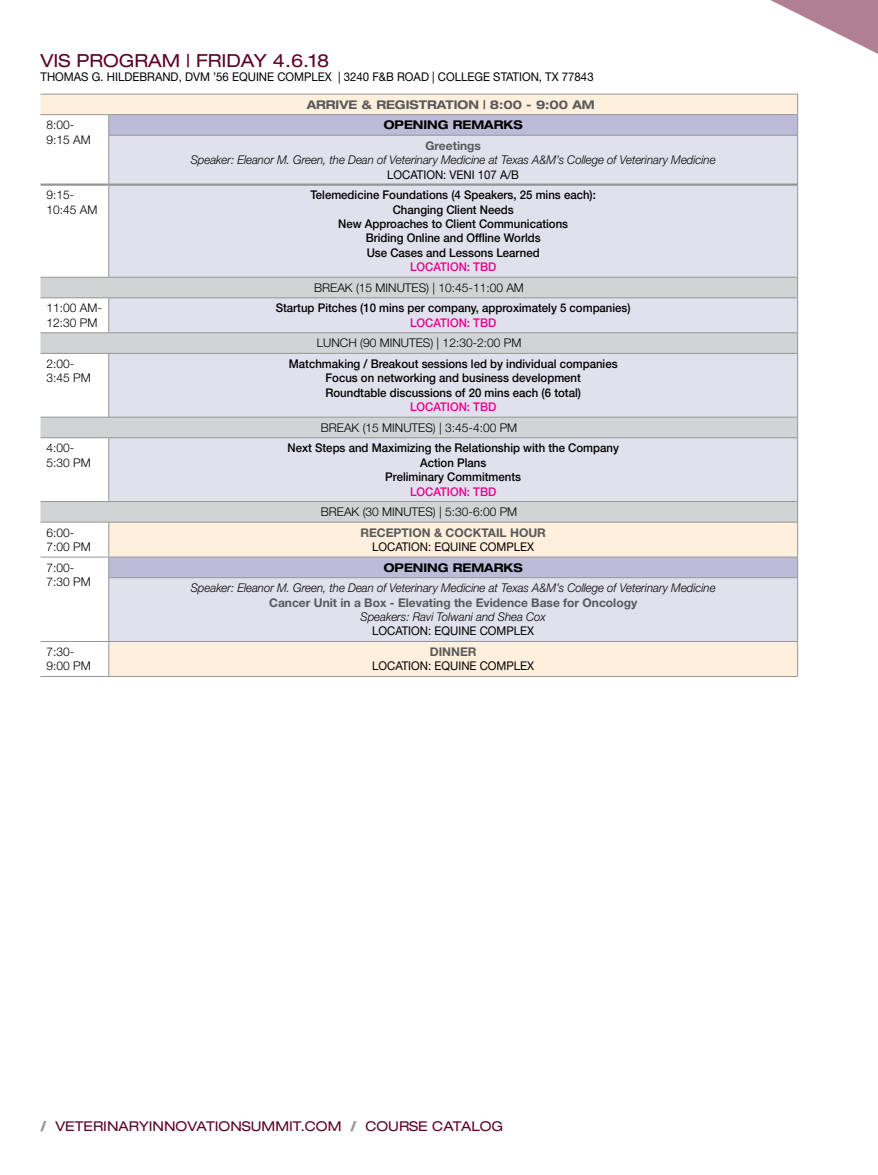
<style>
.page{position:relative;width:878px;height:1175px;background:#fff}
.page>*{position:absolute;margin:0;border:0;box-sizing:border-box;transform-origin:0 0}
.t1{font:expanded 18px "Helvetica Neue LT Std";color:#5d0025}
.t2{font:expanded 13.5px "Helvetica Neue LT Std";color:#5d0025}
.t3{font:500 12px/14.4px "Helvetica Neue LT Std";color:#000;text-align:center;scale:.95 1}
.t4{font:300 12px/14.4px "Helvetica Neue LT Std";color:#000}
.t5{font:italic 300 12px "Helvetica Neue LT Std";color:#000;scale:.95 1}
.t6{font:12px "Helvetica Neue LT Std";color:#000;scale:.95 1}
.t7{font:700 12px "Helvetica Neue LT Std";color:#58595b}
.t8{font:500 12px "Helvetica Neue LT Std";color:#ec008c;scale:.95 1}
.t9{font:700 expanded 12px "Helvetica Neue LT Std";color:#58595b;scale:.95 1}
.t10{font:700 expanded 12px "Helvetica Neue LT Std";color:#000;scale:.95 1}
.s1{font-weight:900;color:#939598}
</style>
<div class="page">
<svg style="left:770px;top:0;width:108px;height:54px"></svg>
<svg style="left:40px;top:95px;width:757px;height:581px;fill:#fff0dd"></svg>
<svg style="left:109px;top:115px;width:688px;height:20px;fill:#bcbcd8"></svg>
<svg style="left:109px;top:136px;width:688px;height:505px;fill:#e1e0ed"></svg>
<svg style="left:40px;top:278px;width:757px;height:244px;fill:#e1e0ed"></svg>
<hr style="left:40px;top:94px;width:69px;height:1px;background:#939598">
<hr style="left:109px;top:94px;width:689px;height:1px;background:#939598">
<hr style="left:40px;top:114px;width:69px;height:1px;background:#939598">
<hr style="left:109px;top:114px;width:689px;height:1px;background:#939598">
<svg style="left:108px;top:115px;width:1px;height:20px"></svg>
<svg style="left:797px;top:94px;width:1px;height:41px"></svg>
<hr style="left:108px;top:135px;width:690px;height:1px;background:#939598">
<hr style="left:108px;top:136px;width:1px;height:47px;background:#939598">
<hr style="left:797px;top:136px;width:1px;height:49px;background:#939598">
<hr style="left:108px;top:186px;width:1px;height:91px;background:#939598">
<hr style="left:797px;top:185px;width:1px;height:92px;background:#939598">
<hr style="left:40px;top:277px;width:69px;height:1px;background:#939598">
<hr style="left:109px;top:277px;width:689px;height:1px;background:#939598">
<svg style="left:797px;top:277px;width:1px;height:20px"></svg>
<hr style="left:40px;top:297px;width:69px;height:1px;background:#939598">
<hr style="left:109px;top:297px;width:689px;height:1px;background:#939598">
<hr style="left:108px;top:298px;width:1px;height:34px;background:#939598">
<hr style="left:797px;top:298px;width:1px;height:34px;background:#939598">
<hr style="left:40px;top:332px;width:69px;height:1px;background:#939598">
<hr style="left:109px;top:332px;width:689px;height:1px;background:#939598">
<svg style="left:797px;top:333px;width:1px;height:20px"></svg>
<hr style="left:40px;top:353px;width:69px;height:1px;background:#939598">
<hr style="left:109px;top:353px;width:689px;height:1px;background:#939598">
<hr style="left:108px;top:354px;width:1px;height:63px;background:#939598">
<hr style="left:797px;top:354px;width:1px;height:63px;background:#939598">
<hr style="left:40px;top:417px;width:69px;height:1px;background:#939598">
<hr style="left:109px;top:417px;width:689px;height:1px;background:#939598">
<svg style="left:797px;top:417px;width:1px;height:20px"></svg>
<hr style="left:40px;top:437px;width:69px;height:1px;background:#939598">
<hr style="left:109px;top:437px;width:689px;height:1px;background:#939598">
<hr style="left:108px;top:438px;width:1px;height:63px;background:#939598">
<hr style="left:797px;top:438px;width:1px;height:63px;background:#939598">
<hr style="left:40px;top:501px;width:69px;height:1px;background:#939598">
<hr style="left:109px;top:501px;width:689px;height:1px;background:#939598">
<svg style="left:797px;top:502px;width:1px;height:20px"></svg>
<hr style="left:40px;top:522px;width:69px;height:1px;background:#939598">
<hr style="left:109px;top:522px;width:689px;height:1px;background:#939598">
<hr style="left:108px;top:522px;width:1px;height:34px;background:#939598">
<hr style="left:797px;top:522px;width:1px;height:34px;background:#939598">
<hr style="left:40px;top:556px;width:69px;height:1px;background:#939598">
<hr style="left:109px;top:556px;width:689px;height:1px;background:#939598">
<svg style="left:108px;top:557px;width:1px;height:20px"></svg>
<svg style="left:797px;top:557px;width:1px;height:20px"></svg>
<hr style="left:108px;top:577px;width:690px;height:1px;background:#939598">
<hr style="left:108px;top:578px;width:1px;height:63px;background:#939598">
<hr style="left:797px;top:578px;width:1px;height:63px;background:#939598">
<hr style="left:40px;top:641px;width:69px;height:1px;background:#939598">
<hr style="left:109px;top:641px;width:689px;height:1px;background:#939598">
<hr style="left:108px;top:642px;width:1px;height:34px;background:#939598">
<hr style="left:797px;top:642px;width:1px;height:34px;background:#939598">
<hr style="left:40px;top:676px;width:69px;height:1px;background:#939598">
<hr style="left:109px;top:676px;width:689px;height:1px;background:#939598">
<hr style="left:40px;top:183px;width:69px;height:3px;background:#939598">
<hr style="left:109px;top:183px;width:688px;height:3px;background:#939598">
<h1 class="t1" style="left:40px;top:49px;width:290px">VIS PROGRAM | FRIDAY 4.6.18</h1>
<p class="t6" style="left:40px;top:69px;width:583px">THOMAS G. HILDEBRAND, DVM ’56 EQUINE COMPLEX | 3240 F&amp;B ROAD | COLLEGE STATION, TX 77843</p>
<p class="t9" style="left:307px;top:97px;width:305px">ARRIVE &amp; REGISTRATION | 8:00 - 9:00 AM</p>
<p class="t4" style="left:46px;top:117px;width:46px">8:00-<br>9:15 AM</p>
<p class="t10" style="left:384px;top:117px;width:148px">OPENING REMARKS</p>
<p class="t7" style="left:425px;top:138px;width:57px">Greetings</p>
<p class="t5" style="left:191px;top:153px;width:554px">Speaker: Eleanor M. Green, the Dean of Veterinary Medicine at Texas A&amp;M’s College of Veterinary Medicine</p>
<p class="t6" style="left:387px;top:167px;width:140px">LOCATION: VENI 107 A/B</p>
<p class="t4" style="left:46px;top:187px;width:52px">9:15-<br>10:45 AM</p>
<p class="t3" style="left:310px;top:188px;width:302px">Telemedicine Foundations (4 Speakers, 25 mins each):<br>Changing Client Needs<br>New Approaches to Client Communications<br>Briding Online and Offline Worlds<br>Use Cases and Lessons Learned</p>
<p class="t8" style="left:410px;top:260px;width:92px">LOCATION: TBD</p>
<p class="t4" style="left:314px;top:280px;width:211px">BREAK (15 MINUTES) | 10:45-11:00 AM</p>
<p class="t4" style="left:46px;top:301px;width:57px">11:00 AM-<br>12:30 PM</p>
<p class="t3" style="left:276px;top:301px;width:375px">Startup Pitches (10 mins per company, approximately 5 companies)</p>
<p class="t8" style="left:410px;top:315px;width:92px">LOCATION: TBD</p>
<p class="t4" style="left:317px;top:336px;width:206px">LUNCH (90 MINUTES) | 12:30-2:00 PM</p>
<p class="t4" style="left:47px;top:356px;width:46px">2:00-<br>3:45 PM</p>
<p class="t3" style="left:289px;top:356px;width:347px">Matchmaking / Breakout sessions led by individual companies<br>Focus on networking and business development<br>Roundtable discussions of 20 mins each (6 total)</p>
<p class="t8" style="left:410px;top:400px;width:92px">LOCATION: TBD</p>
<p class="t4" style="left:321px;top:420px;width:198px">BREAK (15 MINUTES) | 3:45-4:00 PM</p>
<p class="t4" style="left:46px;top:440px;width:46px">4:00-<br>5:30 PM</p>
<p class="t3" style="left:287px;top:441px;width:350px">Next Steps and Maximizing the Relationship with the Company<br>Action Plans<br>Preliminary Commitments</p>
<p class="t8" style="left:410px;top:484px;width:92px">LOCATION: TBD</p>
<p class="t4" style="left:321px;top:504px;width:198px">BREAK (30 MINUTES) | 5:30-6:00 PM</p>
<p class="t4" style="left:46px;top:525px;width:46px">6:00-<br>7:00 PM</p>
<p class="t7" style="left:360px;top:525px;width:187px">RECEPTION &amp; COCKTAIL HOUR</p>
<p class="t6" style="left:372px;top:539px;width:172px">LOCATION: EQUINE COMPLEX</p>
<p class="t4" style="left:46px;top:560px;width:46px">7:00-<br>7:30 PM</p>
<p class="t10" style="left:384px;top:560px;width:148px">OPENING REMARKS</p>
<p class="t5" style="left:191px;top:581px;width:554px">Speaker: Eleanor M. Green, the Dean of Veterinary Medicine at Texas A&amp;M’s College of Veterinary Medicine</p>
<p class="t7" style="left:269px;top:595px;width:370px">Cancer Unit in a Box - Elevating the Evidence Base for Oncology</p>
<p class="t5" style="left:360px;top:609px;width:196px">Speakers: Ravi Tolwani and Shea Cox</p>
<p class="t6" style="left:372px;top:624px;width:172px">LOCATION: EQUINE COMPLEX</p>
<p class="t4" style="left:46px;top:644px;width:46px">7:30-<br>9:00 PM</p>
<p class="t7" style="left:430px;top:644px;width:48px">DINNER</p>
<p class="t6" style="left:372px;top:659px;width:172px">LOCATION: EQUINE COMPLEX</p>
<p class="t2" style="left:40px;top:1117px;width:464px"><span class="s1">/</span> VETERINARYINNOVATIONSUMMIT.COM <span class="s1">/</span> COURSE CATALOG</p>
</div>
